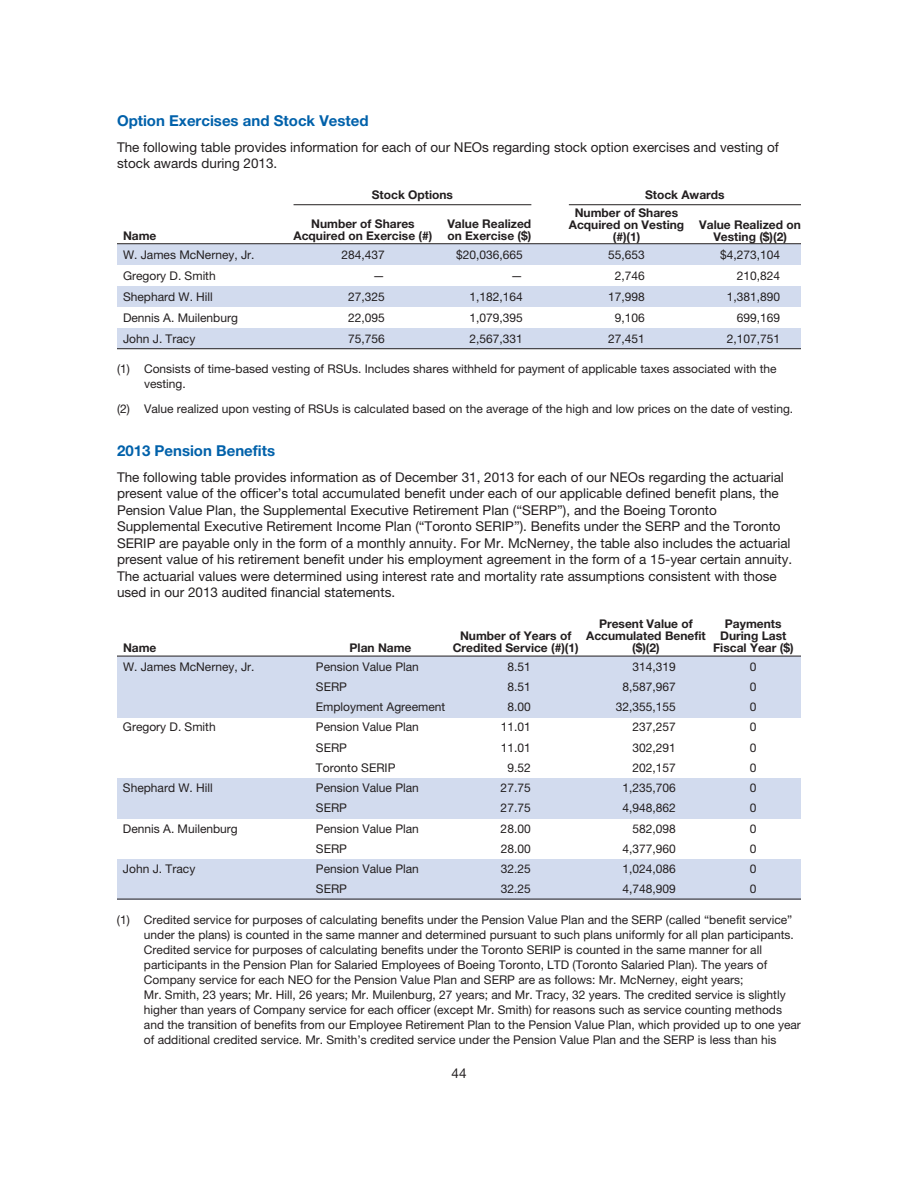
<style>
.page{position:relative;width:918px;height:1188px;background:#fff}
.page>*{position:absolute;margin:0;border:0;box-sizing:border-box;transform-origin:0 0}
.t1{font:700 15px "Helvetica Neue CE";color:#0161aa}
.t2{font:13.5px/16.5px "Helvetica Neue CE";color:#231f20}
.t3{font:12px/15px "Helvetica Neue CE";color:#231f20}
.t4{font:700 12px/12px "Helvetica Neue CE";color:#231f20;text-align:center}
</style>
<div class="page">
<div style="left:117px;top:244px;width:684px;height:21px;background:#d2dbee"></div>
<div style="left:117px;top:286px;width:684px;height:21px;background:#d2dbee"></div>
<div style="left:117px;top:328px;width:684px;height:21px;background:#d2dbee"></div>
<hr style="left:117px;top:243px;width:684px;height:1px;background:#231f20">
<hr style="left:117px;top:348px;width:684px;height:1px;background:#231f20">
<hr style="left:294px;top:204px;width:237px;height:1px;background:#231f20">
<hr style="left:569px;top:204px;width:232px;height:1px;background:#231f20">
<div style="left:117px;top:656px;width:684px;height:41px;background:#d2dbee"></div>
<div style="left:117px;top:697px;width:684px;height:20px;background:#d2dbee"></div>
<div style="left:117px;top:778px;width:684px;height:40px;background:#d2dbee"></div>
<div style="left:117px;top:859px;width:684px;height:40px;background:#d2dbee"></div>
<hr style="left:117px;top:656px;width:684px;height:1px;background:#231f20">
<hr style="left:117px;top:899px;width:684px;height:1px;background:#231f20">
<p class="t1" style="left:117px;top:115px;width:253px">Option Exercises and Stock Vested</p>
<p class="t2" style="left:117px;top:140px;width:663px">The following table provides information for each of our NEOs regarding stock option exercises and vesting of stock awards during 2013.</p>
<p class="t4" style="left:372px;top:190px;width:83px">Stock Options</p>
<p class="t4" style="left:645px;top:190px;width:81px">Stock Awards</p>
<p class="t4" style="left:123px;top:231px;width:35px">Name</p>
<p class="t4" style="left:294px;top:219px;width:140px">Number of Shares<br>Acquired on Exercise (#)</p>
<p class="t4" style="left:447px;top:219px;width:85px;text-align:left">Value Realized on Exercise ($)</p>
<p class="t4" style="left:569px;top:208px;width:117px">Number of Shares<br>Acquired on Vesting (#)(1)</p>
<p class="t4" style="left:699px;top:220px;width:103px">Value Realized on<br>Vesting ($)(2)</p>
<p class="t3" style="left:123px;top:249px;width:133px">W. James McNerney, Jr.</p>
<p class="t3" style="left:341px;top:249px;width:45px">284,437</p>
<p class="t3" style="left:456px;top:249px;width:68px">$20,036,665</p>
<p class="t3" style="left:608px;top:249px;width:38px">55,653</p>
<p class="t3" style="left:720px;top:249px;width:62px">$4,273,104</p>
<p class="t3" style="left:123px;top:270px;width:94px">Gregory D. Smith</p>
<p class="t3" style="left:373px;top:270px;width:13px">—</p>
<p class="t3" style="left:511px;top:270px;width:13px">—</p>
<p class="t3" style="left:615px;top:270px;width:32px">2,746</p>
<p class="t3" style="left:737px;top:270px;width:45px">210,824</p>
<p class="t3" style="left:123px;top:291px;width:91px">Shephard W. Hill</p>
<p class="t3" style="left:348px;top:291px;width:38px">27,325</p>
<p class="t3" style="left:469px;top:291px;width:55px">1,182,164</p>
<p class="t3" style="left:608px;top:291px;width:38px">17,998</p>
<p class="t3" style="left:727px;top:291px;width:55px">1,381,890</p>
<p class="t3" style="left:123px;top:312px;width:116px">Dennis A. Muilenburg</p>
<p class="t3" style="left:348px;top:312px;width:38px">22,095</p>
<p class="t3" style="left:469px;top:312px;width:55px">1,079,395</p>
<p class="t3" style="left:615px;top:312px;width:32px">9,106</p>
<p class="t3" style="left:737px;top:312px;width:45px">699,169</p>
<p class="t3" style="left:123px;top:333px;width:74px">John J. Tracy</p>
<p class="t3" style="left:348px;top:333px;width:38px">75,756</p>
<p class="t3" style="left:469px;top:333px;width:55px">2,567,331</p>
<p class="t3" style="left:608px;top:333px;width:38px">27,451</p>
<p class="t3" style="left:727px;top:333px;width:55px">2,107,751</p>
<p class="t3" style="left:144px;top:363px;width:634px;text-indent:-27px">(1) Consists of time-based vesting of RSUs. Includes shares withheld for payment of applicable taxes associated with the vesting.</p>
<p class="t3" style="left:117px;top:402px;width:678px">(2) Value realized upon vesting of RSUs is calculated based on the average of the high and low prices on the date of vesting.</p>
<p class="t1" style="left:117px;top:445px;width:160px">2013 Pension Benefits</p>
<p class="t2" style="left:117px;top:470px;width:677px">The following table provides information as of December 31, 2013 for each of our NEOs regarding the actuarial present value of the officer’s total accumulated benefit under each of our applicable defined benefit plans, the Pension Value Plan, the Supplemental Executive Retirement Plan (“SERP”), and the Boeing Toronto Supplemental Executive Retirement Income Plan (“Toronto SERIP”). Benefits under the SERP and the Toronto SERIP are payable only in the form of a monthly annuity. For Mr. McNerney, the table also includes the actuarial present value of his retirement benefit under his employment agreement in the form of a 15-year certain annuity.<br>The actuarial values were determined using interest rate and mortality rate assumptions consistent with those used in our 2013 audited financial statements.</p>
<p class="t4" style="left:123px;top:643px;width:35px">Name</p>
<p class="t4" style="left:350px;top:643px;width:63px">Plan Name</p>
<p class="t4" style="left:586px;top:619px;width:121px">Present Value of<br>Accumulated Benefit ($)(2)</p>
<p class="t4" style="left:713px;top:619px;width:82px">Payments<br>During Last<br>Fiscal Year ($)</p>
<p class="t4" style="left:453px;top:631px;width:127px">Number of Years of<br>Credited Service (#)(1)</p>
<p class="t3" style="left:123px;top:660px;width:133px">W. James McNerney, Jr.</p>
<p class="t3" style="left:316px;top:660px;width:104px">Pension Value Plan</p>
<p class="t3" style="left:507px;top:660px;width:25px">8.51</p>
<p class="t3" style="left:633px;top:660px;width:45px">314,319</p>
<p class="t3" style="left:750px;top:660px;width:8px">0</p>
<p class="t3" style="left:316px;top:680px;width:33px">SERP</p>
<p class="t3" style="left:507px;top:680px;width:25px">8.51</p>
<p class="t3" style="left:623px;top:680px;width:55px">8,587,967</p>
<p class="t3" style="left:750px;top:680px;width:8px">0</p>
<p class="t3" style="left:316px;top:701px;width:131px">Employment Agreement</p>
<p class="t3" style="left:507px;top:701px;width:25px">8.00</p>
<p class="t3" style="left:616px;top:701px;width:62px">32,355,155</p>
<p class="t3" style="left:750px;top:701px;width:8px">0</p>
<p class="t3" style="left:123px;top:721px;width:94px">Gregory D. Smith</p>
<p class="t3" style="left:316px;top:721px;width:104px">Pension Value Plan</p>
<p class="t3" style="left:501px;top:721px;width:32px">11.01</p>
<p class="t3" style="left:633px;top:721px;width:45px">237,257</p>
<p class="t3" style="left:750px;top:721px;width:8px">0</p>
<p class="t3" style="left:316px;top:741px;width:33px">SERP</p>
<p class="t3" style="left:501px;top:741px;width:32px">11.01</p>
<p class="t3" style="left:633px;top:741px;width:45px">302,291</p>
<p class="t3" style="left:750px;top:741px;width:8px">0</p>
<p class="t3" style="left:316px;top:761px;width:81px">Toronto SERIP</p>
<p class="t3" style="left:507px;top:761px;width:25px">9.52</p>
<p class="t3" style="left:633px;top:761px;width:45px">202,157</p>
<p class="t3" style="left:750px;top:761px;width:8px">0</p>
<p class="t3" style="left:123px;top:782px;width:91px">Shephard W. Hill</p>
<p class="t3" style="left:316px;top:782px;width:104px">Pension Value Plan</p>
<p class="t3" style="left:501px;top:782px;width:32px">27.75</p>
<p class="t3" style="left:623px;top:782px;width:55px">1,235,706</p>
<p class="t3" style="left:750px;top:782px;width:8px">0</p>
<p class="t3" style="left:316px;top:802px;width:33px">SERP</p>
<p class="t3" style="left:501px;top:802px;width:32px">27.75</p>
<p class="t3" style="left:623px;top:802px;width:55px">4,948,862</p>
<p class="t3" style="left:750px;top:802px;width:8px">0</p>
<p class="t3" style="left:123px;top:822px;width:116px">Dennis A. Muilenburg</p>
<p class="t3" style="left:316px;top:822px;width:104px">Pension Value Plan</p>
<p class="t3" style="left:501px;top:822px;width:32px">28.00</p>
<p class="t3" style="left:633px;top:822px;width:45px">582,098</p>
<p class="t3" style="left:750px;top:822px;width:8px">0</p>
<p class="t3" style="left:316px;top:842px;width:33px">SERP</p>
<p class="t3" style="left:501px;top:842px;width:32px">28.00</p>
<p class="t3" style="left:623px;top:842px;width:55px">4,377,960</p>
<p class="t3" style="left:750px;top:842px;width:8px">0</p>
<p class="t3" style="left:123px;top:863px;width:74px">John J. Tracy</p>
<p class="t3" style="left:316px;top:863px;width:104px">Pension Value Plan</p>
<p class="t3" style="left:501px;top:863px;width:32px">32.25</p>
<p class="t3" style="left:623px;top:863px;width:55px">1,024,086</p>
<p class="t3" style="left:750px;top:863px;width:8px">0</p>
<p class="t3" style="left:316px;top:883px;width:33px">SERP</p>
<p class="t3" style="left:501px;top:883px;width:32px">32.25</p>
<p class="t3" style="left:623px;top:883px;width:55px">4,748,909</p>
<p class="t3" style="left:750px;top:883px;width:8px">0</p>
<p class="t3" style="left:144px;top:913px;width:658px;text-indent:-27px">(1) Credited service for purposes of calculating benefits under the Pension Value Plan and the SERP (called “benefit service” under the plans) is counted in the same manner and determined pursuant to such plans uniformly for all plan participants.<br>Credited service for purposes of calculating benefits under the Toronto SERIP is counted in the same manner for all participants in the Pension Plan for Salaried Employees of Boeing Toronto, LTD (Toronto Salaried Plan). The years of Company service for each NEO for the Pension Value Plan and SERP are as follows: Mr. McNerney, eight years;<br>Mr. Smith, 23 years; Mr. Hill, 26 years; Mr. Muilenburg, 27 years; and Mr. Tracy, 32 years. The credited service is slightly higher than years of Company service for each officer (except Mr. Smith) for reasons such as service counting methods and the transition of benefits from our Employee Retirement Plan to the Pension Value Plan, which provided up to one year of additional credited service. Mr. Smith’s credited service under the Pension Value Plan and the SERP is less than his</p>
<p class="t2" style="left:452px;top:1067px;width:17px">44</p>
</div>
